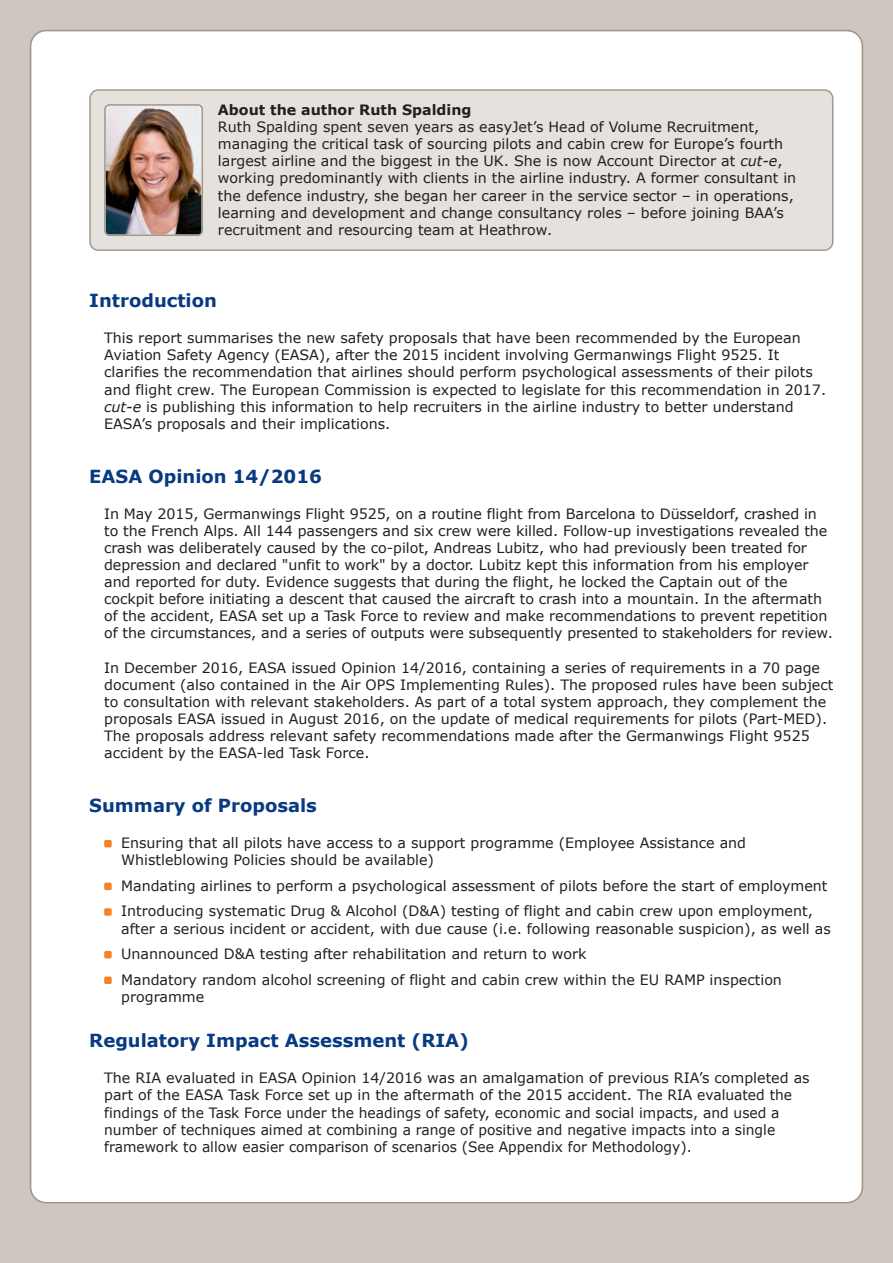
<style>
.page{position:relative;width:893px;height:1263px;background:#cec7bf}
.page>*{position:absolute;margin:0;border:0;box-sizing:border-box;transform-origin:0 0}
.t1{font:700 18px "Verdana";color:#073a81}
.t2{font:14.25px/17.1px "Verdana";color:#231f20}
.t3{font:700 14.25px "Verdana";color:#231f20}
.s1{font-style:italic}
</style>
<div class="page">
<div style="left:30px;top:30px;width:833px;height:1173px;background:#fff"></div>
<div style="left:104px;top:840px;width:8px;height:7px;background:#f4822b;border-radius:2px"></div>
<div style="left:104px;top:883px;width:8px;height:7px;background:#f4822b;border-radius:2px"></div>
<div style="left:104px;top:908px;width:8px;height:8px;background:#f4822b;border-radius:2px"></div>
<div style="left:104px;top:951px;width:8px;height:7px;background:#f4822b;border-radius:2px"></div>
<div style="left:104px;top:976px;width:8px;height:8px;background:#f4822b;border-radius:2px"></div>
<div style="left:89px;top:89px;width:744px;height:162px;background:#e5e1dd"></div>
<img style="left:104px;top:104px;width:99px;height:132px">
<p class="t3" style="left:218px;top:101px;width:255px">About the author Ruth Spalding</p>
<p class="t2" style="left:218px;top:118px;width:580px">Ruth Spalding spent seven years as easyJet’s Head of Volume Recruitment, managing the critical task of sourcing pilots and cabin crew for Europe’s fourth largest airline and the biggest in the UK. She is now Account Director at <span class="s1">cut-e</span>, working predominantly with clients in the airline industry. A former consultant in the defence industry, she began her career in the service sector – in operations, learning and development and change consultancy roles – before joining BAA’s recruitment and resourcing team at Heathrow.</p>
<p class="t1" style="left:89px;top:289px;width:129px">Introduction</p>
<p class="t2" style="left:104px;top:329px;width:723px">This report summarises the new safety proposals that have been recommended by the European Aviation Safety Agency (EASA), after the 2015 incident involving Germanwings Flight 9525. It clarifies the recommendation that airlines should perform psychological assessments of their pilots and flight crew. The European Commission is expected to legislate for this recommendation in 2017. <span class="s1">cut-e</span> is publishing this information to help recruiters in the airline industry to better understand EASA’s proposals and their implications.</p>
<p class="t1" style="left:89px;top:465px;width:234px">EASA Opinion 14/2016</p>
<p class="t2" style="left:104px;top:504px;width:730px">In May 2015, Germanwings Flight 9525, on a routine flight from Barcelona to Düsseldorf, crashed in to the French Alps. All 144 passengers and six crew were killed. Follow-up investigations revealed the crash was deliberately caused by the co-pilot, Andreas Lubitz, who had previously been treated for depression and declared "unfit to work" by a doctor. Lubitz kept this information from his employer and reported for duty. Evidence suggests that during the flight, he locked the Captain out of the cockpit before initiating a descent that caused the aircraft to crash into a mountain. In the aftermath of the accident, EASA set up a Task Force to review and make recommendations to prevent repetition of the circumstances, and a series of outputs were subsequently presented to stakeholders for review.</p>
<p class="t2" style="left:104px;top:658px;width:731px">In December 2016, EASA issued Opinion 14/2016, containing a series of requirements in a 70 page document (also contained in the Air OPS Implementing Rules). The proposed rules have been subject to consultation with relevant stakeholders. As part of a total system approach, they complement the proposals EASA issued in August 2016, on the update of medical requirements for pilots (Part-MED).<br>The proposals address relevant safety recommendations made after the Germanwings Flight 9525 accident by the EASA-led Task Force.</p>
<p class="t1" style="left:89px;top:794px;width:229px">Summary of Proposals</p>
<p class="t2" style="left:121px;top:834px;width:626px">Ensuring that all pilots have access to a support programme (Employee Assistance and<br>Whistleblowing Policies should be available)</p>
<p class="t2" style="left:121px;top:872px;width:708px;line-height:25.7px">Mandating airlines to perform a psychological assessment of pilots before the start of employment<br>Introducing systematic Drug &amp; Alcohol (D&amp;A) testing of flight and cabin crew upon employment,</p>
<p class="t2" style="left:121px;top:915px;width:711px;line-height:25.7px">after a serious incident or accident, with due cause (i.e. following reasonable suspicion), as well as<br>Unannounced D&amp;A testing after rehabilitation and return to work<br>Mandatory random alcohol screening of flight and cabin crew within the EU RAMP inspection</p>
<p class="t2" style="left:121px;top:988px;width:85px">programme</p>
<p class="t1" style="left:89px;top:1029px;width:381px">Regulatory Impact Assessment (RIA)</p>
<p class="t2" style="left:104px;top:1069px;width:707px">The RIA evaluated in EASA Opinion 14/2016 was an amalgamation of previous RIA’s completed as part of the EASA Task Force set up in the aftermath of the 2015 accident. The RIA evaluated the findings of the Task Force under the headings of safety, economic and social impacts, and used a number of techniques aimed at combining a range of positive and negative impacts into a single framework to allow easier comparison of scenarios (See Appendix for Methodology).</p>
</div>
